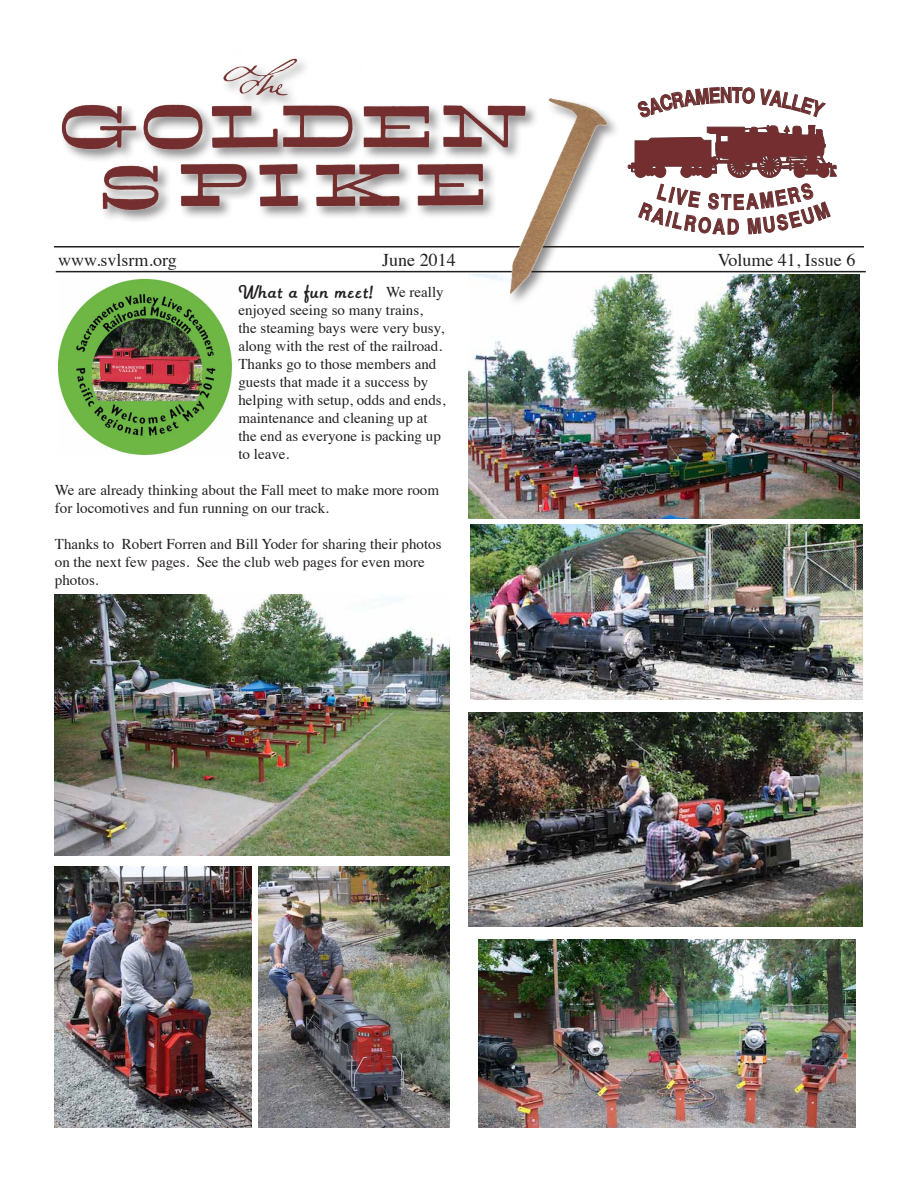
<style>
.page{position:relative;width:918px;height:1188px;background:#fff}
.page>*{position:absolute;margin:0;border:0;box-sizing:border-box;transform-origin:0 0}
.t1{font:18px "Times";color:#231f20}
.t2{font:18px "Lonely Sandwich";color:#231f20}
.t3{font:15px/18px "Times";color:#231f20}
.s1{font-family:"Times";font-size:15px}
</style>
<div class="page">
<img style="left:468px;top:275px;width:392px;height:243px">
<hr style="left:56px;top:271px;width:810px;height:1px;background:#231f20">
<hr style="left:54px;top:246px;width:810px;height:2px;background:#231f20">
<div style="left:59px;top:45px;width:562px;height:262px;background:#231f20;opacity:.51"></div>
<img style="left:54px;top:45px;width:564px;height:256px">
<img style="left:58px;top:280px;width:174px;height:174px">
<img style="left:55px;top:594px;width:394px;height:262px">
<img style="left:478px;top:940px;width:377px;height:188px">
<img style="left:470px;top:525px;width:393px;height:175px">
<img style="left:469px;top:713px;width:394px;height:214px">
<img style="left:54px;top:866px;width:198px;height:262px">
<img style="left:258px;top:866px;width:191px;height:262px">
<svg style="left:628px;top:87px;width:209px;height:148px"></svg>
<p class="t1" style="left:58px;top:243px;width:120px">www.svlsrm.org</p>
<p class="t1" style="left:382px;top:243px;width:75px">June 2014</p>
<p class="t1" style="left:718px;top:243px;width:139px">Volume 41, Issue 6</p>
<p class="t2" style="left:238px;top:281px;width:207px">What a fun meet! <span class="s1">We really</span></p>
<p class="t3" style="left:238px;top:300px;width:209px">enjoyed seeing so many trains,<br>the steaming bays were very busy, along with the rest of the railroad.<br>Thanks go to those members and guests that made it a success by helping with setup, odds and ends, maintenance and cleaning up at the end as everyone is packing up to leave.</p>
<p class="t3" style="left:55px;top:480px;width:386px">We are already thinking about the Fall meet to make more room for locomotives and fun running on our track.</p>
<p class="t3" style="left:55px;top:534px;width:388px">Thanks to Robert Forren and Bill Yoder for sharing their photos on the next few pages. See the club web pages for even more photos.</p>
</div>
